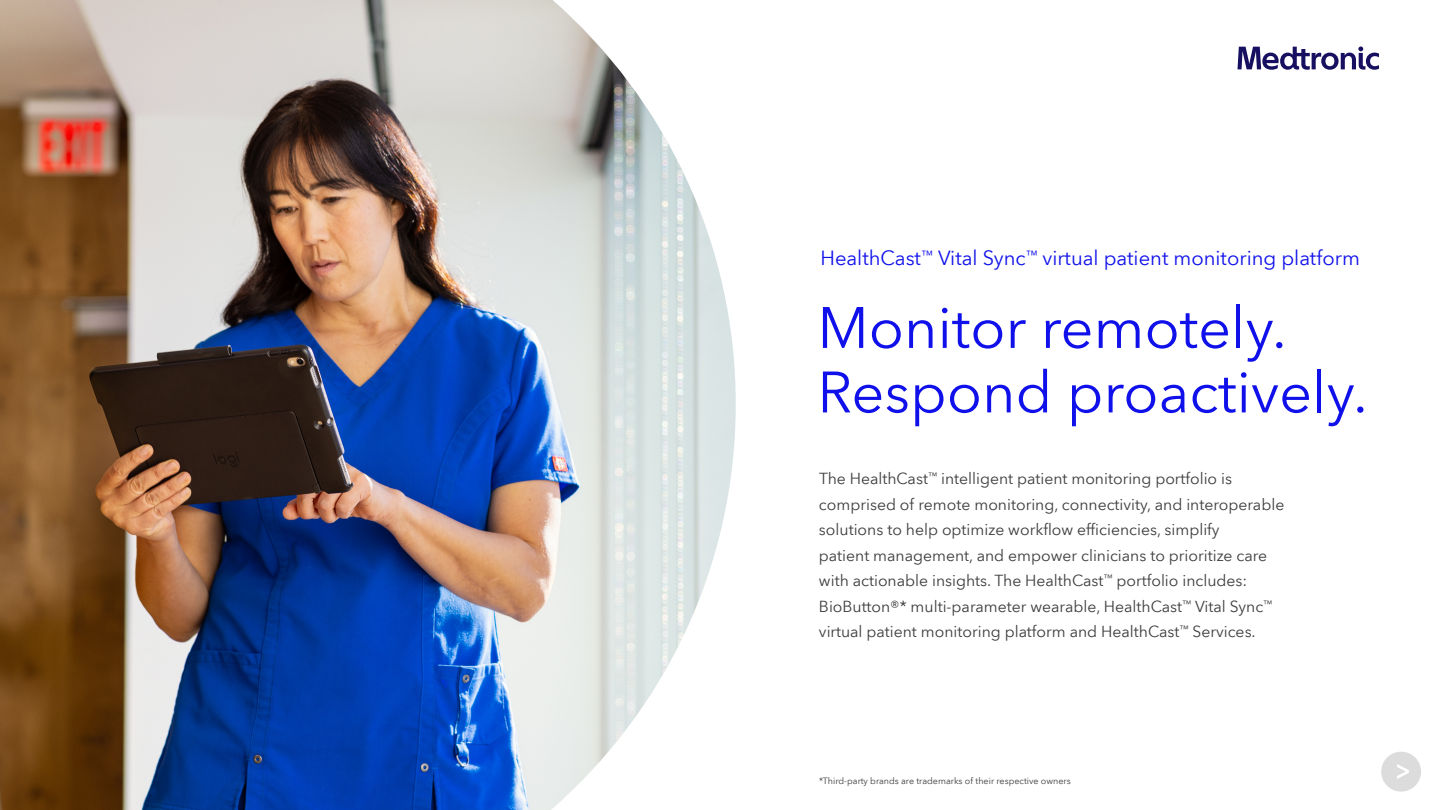
<style>
.page{position:relative;width:1440px;height:810px;background:#fff}
.page>*{position:absolute;margin:0;border:0;box-sizing:border-box;transform-origin:0 0}
.t1{font:57.75px/64.5px "Avenir Next World";color:#1010eb}
.t2{font:20.25px "Avenir Next World";color:#1010eb}
.t3{font:15.75px/25.5px "Avenir Next World";color:#3c3c3c}
.t4{font:9px "Avenir Next World";color:#3c3c3c}
</style>
<div class="page">
<img style="left:0;top:0;width:736px;height:810px">
<svg style="left:1238px;top:46px;width:141px;height:24px"></svg>
<div style="left:1381px;top:752px;width:40px;height:40px;background:#dcdcdc;border-radius:50%"></div>
<svg style="left:1397px;top:764px;width:12px;height:15px"></svg>
<p class="t2" style="left:820px;top:242px;width:541px">HealthCast<sup>™</sup> Vital Sync<sup>™</sup> virtual patient monitoring platform</p>
<h1 class="t1" style="left:818px;top:296px;width:552px">Monitor remotely.<br>Respond proactively.</h1>
<p class="t3" style="left:819px;top:466px;width:467px">The HealthCast<sup>™</sup> intelligent patient monitoring portfolio is comprised of remote monitoring, connectivity, and interoperable solutions to help optimize workflow efficiencies, simplify<br>patient management, and empower clinicians to prioritize care with actionable insights. The HealthCast<sup>™</sup> portfolio includes:<br>BioButton®* multi-parameter wearable, HealthCast<sup>™</sup> Vital Sync<sup>™ </sup>virtual patient monitoring platform and HealthCast<sup>™</sup> Services.</p>
<p class="t4" style="left:819px;top:773px;width:253px">*Third-party brands are trademarks of their respective owners</p>
</div>
